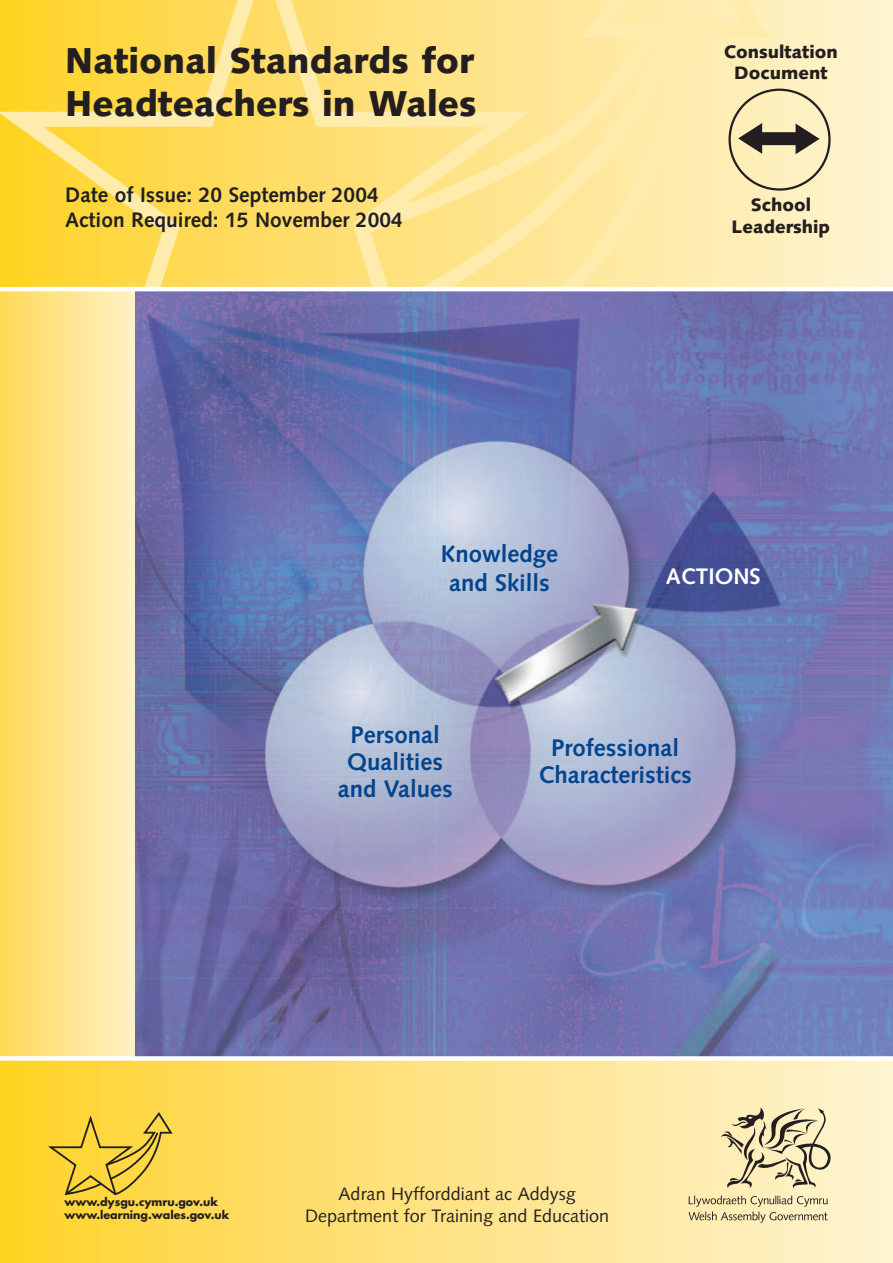
<style>
.page{position:relative;width:893px;height:1263px;background:#fff}
.page>*{position:absolute;margin:0;border:0;box-sizing:border-box;transform-origin:0 0}
.t1{font:900 36px/43.3px "Syntax";color:#231f20}
.t2{font:700 24px/27px "Syntax";color:#02448d;text-align:center}
.t3{font:700 22.5px "Syntax";color:#fff}
.t4{font:700 21px/25.2px "Syntax";color:#231f20}
.t5{font:18px/21.6px "Syntax";color:#231f20;text-align:center}
.t6{font:900 18px/21.6px "Syntax";color:#231f20;text-align:center}
.t7{font:700 10.95px/13.4px "Futura";color:#231f20}
</style>
<div class="page">
<div style="left:0;top:0;width:892px;height:1263px;background:linear-gradient(to right,#ffd32d,#fef3d6)"></div>
<svg style="left:0;top:0;width:769px;height:287px;background:#fee17c"></svg>
<svg style="left:343px;top:209px;width:92px;height:78px;background:#ffe389"></svg>
<svg style="left:48px;top:1112px;width:126px;height:94px;background:#eac53c"></svg>
<svg style="left:688px;top:1196px;width:139px;height:27px;background:#dacca0"></svg>
<svg style="left:721px;top:1107px;width:109px;height:81px;background:#cfc39b"></svg>
<svg style="left:728px;top:89px;width:102px;height:102px;background:#d7caa1"></svg>
<img style="left:134px;top:291px;width:758px;height:765px">
<div style="left:0;top:292px;width:134px;height:766px;background:linear-gradient(to right,#ffd957,#fff1c5)"></div>
<div style="left:0;top:1056px;width:892px;height:5px;background:#fff"></div>
<hr style="left:0;top:287px;width:892px;height:4px;background:#fff">
<h1 class="t1" style="left:65px;top:42px;width:412px">National Standards for<br>Headteachers in Wales</h1>
<p class="t4" style="left:65px;top:184px;width:339px">Date of Issue: 20 September 2004<br>Action Required: 15 November 2004</p>
<p class="t6" style="left:724px;top:42px;width:115px">Consultation<br>Document</p>
<p class="t6" style="left:731px;top:196px;width:100px">School<br>Leadership</p>
<p class="t2" style="left:441px;top:542px;width:119px;line-height:28.8px">Knowledge and Skills</p>
<p class="t3" style="left:666px;top:567px;width:96px">ACTIONS</p>
<p class="t2" style="left:338px;top:723px;width:116px">Personal<br>Qualities and Values</p>
<p class="t2" style="left:538px;top:737px;width:155px">Professional<br>Characteristics</p>
<p class="t7" style="left:64px;top:1196px;width:166px">www.dysgu.cymru.gov.uk www.learning.wales.gov.uk</p>
<p class="t5" style="left:305px;top:1185px;width:305px">Adran Hyfforddiant ac Addysg<br>Department for Training and Education</p>
</div>
